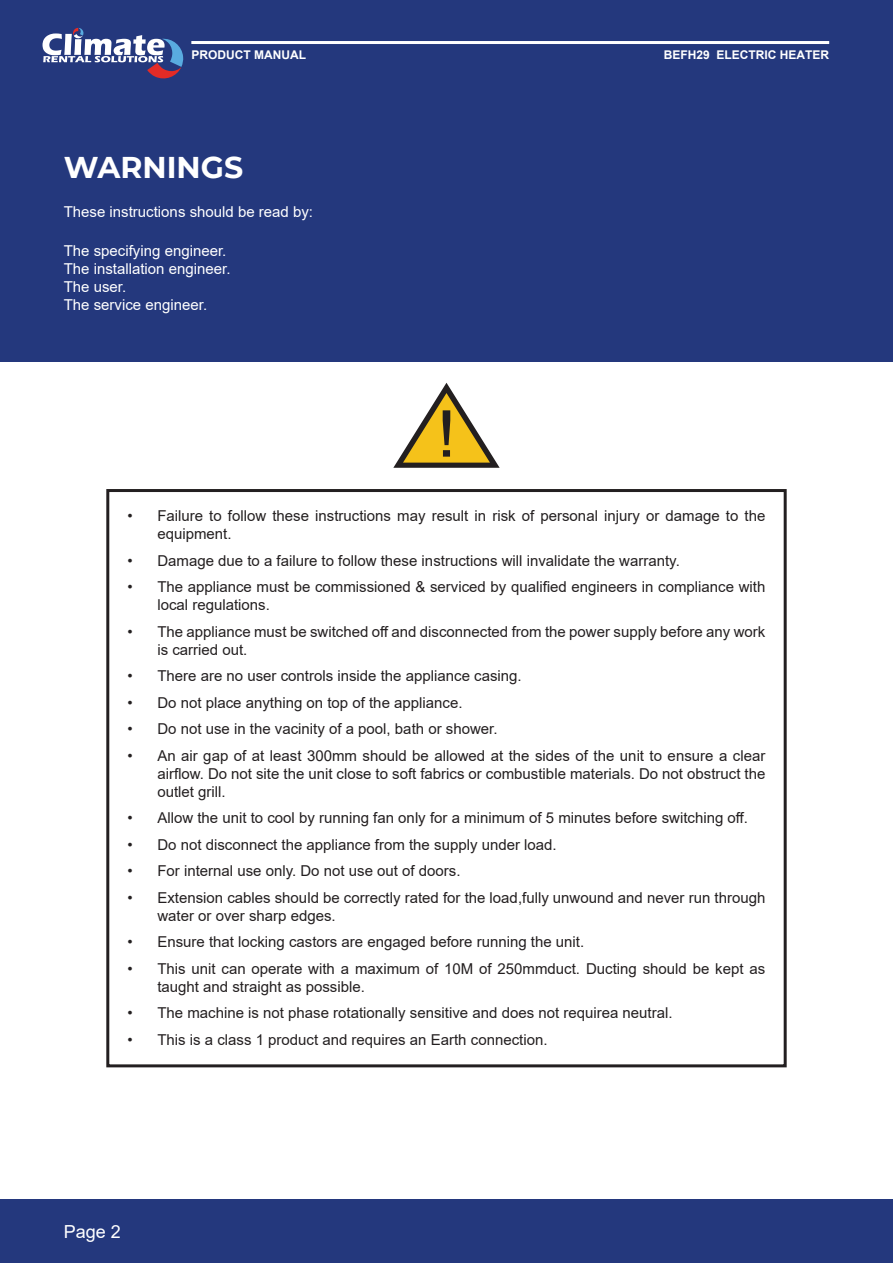
<style>
.page{position:relative;width:893px;height:1263px;background:#fff}
.page>*{position:absolute;margin:0;border:0;box-sizing:border-box;transform-origin:0 0}
.Heading_1{font:700 30px "Montserrat";color:#fff}
.t1{font:18px "Arial";color:#fff}
.t2{font:15px/18px "Arial";color:#231f20}
.Body_Text_-_No_Spaci{font:15px "Arial";color:#fff}
.Body_Text_-_White{font:15px "Arial";color:#fff}
.t3{font:700 12px "Arial";color:#fff}
.s1{font-style:inherit}
</style>
<div class="page">
<div style="left:0;top:1199px;width:893px;height:64px;background:#24387d"></div>
<div style="left:0;top:0;width:893px;height:106px;background:#24387d"></div>
<svg style="left:43px;top:28px;width:140px;height:51px"></svg>
<hr style="left:191px;top:41px;width:638px;height:3px;background:#fff">
<div style="left:106px;top:489px;width:681px;height:578px;border:3px solid #231f20"></div>
<div style="left:0;top:106px;width:893px;height:255px;background:#24387d"></div>
<svg style="left:393px;top:383px;width:107px;height:85px"></svg>
<p class="t3" style="left:191px;top:46px;width:116px">PRODUCT MANUAL</p>
<p class="t3" style="left:664px;top:46px;width:167px"><span class="s1">BEFH29</span> ELECTRIC HEATER</p>
<p class="Heading_1" style="left:64px;top:146px;width:181px">WARNINGS</p>
<p class="Body_Text_-_White" style="left:64px;top:202px;width:251px">These instructions should be read by:</p>
<p class="Body_Text_-_No_Spaci" style="left:64px;top:241px;width:164px">The specifying engineer.</p>
<p class="Body_Text_-_No_Spaci" style="left:64px;top:259px;width:168px">The installation engineer.</p>
<p class="Body_Text_-_No_Spaci" style="left:64px;top:277px;width:64px">The user.</p>
<p class="Body_Text_-_No_Spaci" style="left:64px;top:295px;width:145px">The service engineer.</p>
<p class="t2" style="left:157px;top:507px;width:610px;text-indent:-30px">• Failure to follow these instructions may result in risk of personal injury or damage to the equipment.</p>
<p class="t2" style="left:128px;top:551px;width:554px">• Damage due to a failure to follow these instructions will invalidate the warranty.</p>
<p class="t2" style="left:157px;top:578px;width:610px;text-indent:-30px">• The appliance must be commissioned &amp; serviced by qualified engineers in compliance with local regulations.</p>
<p class="t2" style="left:157px;top:622px;width:610px;text-indent:-30px">• The appliance must be switched off and disconnected from the power supply before any work is carried out.</p>
<p class="t2" style="left:128px;top:667px;width:396px">• There are no user controls inside the appliance casing.</p>
<p class="t2" style="left:128px;top:693px;width:336px">• Do not place anything on top of the appliance.</p>
<p class="t2" style="left:128px;top:720px;width:371px">• Do not use in the vacinity of a pool, bath or shower.</p>
<p class="t2" style="left:157px;top:746px;width:610px;text-align:justify;text-indent:-30px">• An air gap of at least 300mm should be allowed at the sides of the unit to ensure a clear airflow. Do not site the unit close to soft fabrics or combustible materials. Do not obstruct the outlet grill.</p>
<p class="t2" style="left:128px;top:809px;width:622px">• Allow the unit to cool by running fan only for a minimum of 5 minutes before switching off.</p>
<p class="t2" style="left:128px;top:835px;width:431px">• Do not disconnect the appliance from the supply under load.</p>
<p class="t2" style="left:128px;top:862px;width:334px">• For internal use only. Do not use out of doors.</p>
<p class="t2" style="left:157px;top:888px;width:610px;text-indent:-30px">• Extension cables should be correctly rated for the load,fully unwound and never run through water or over sharp edges.</p>
<p class="t2" style="left:128px;top:933px;width:458px">• Ensure that locking castors are engaged before running the unit.</p>
<p class="t2" style="left:157px;top:959px;width:609px;text-indent:-30px">• This unit can operate with a maximum of 10M of 250mmduct. Ducting should be kept as taught and straight as possible.</p>
<p class="t2" style="left:128px;top:1004px;width:547px">• The machine is not phase rotationally sensitive and does not requirea neutral.</p>
<p class="t2" style="left:128px;top:1030px;width:421px">• This is a class 1 product and requires an Earth connection.</p>
<p class="t1" style="left:64px;top:1219px;width:59px">Page 2</p>
</div>
